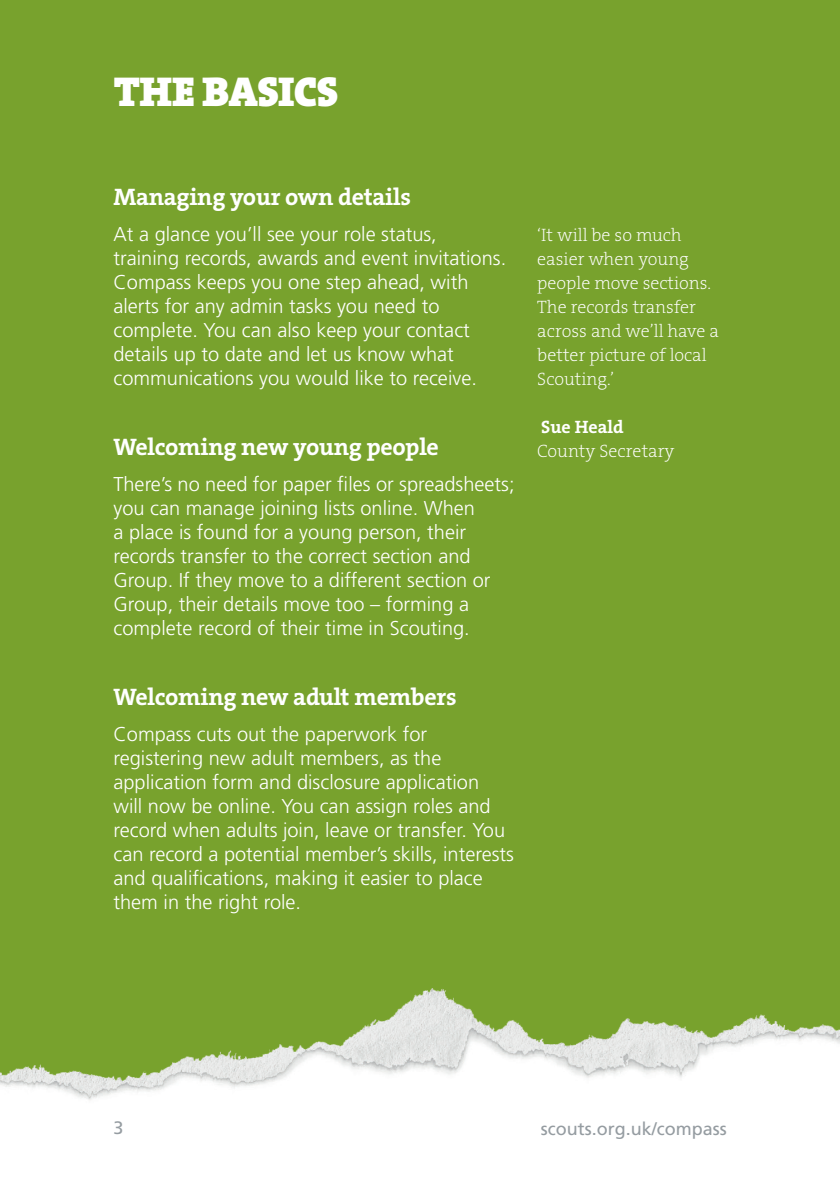
<style>
.page{position:relative;width:840px;height:1191px;background:#fff}
.page>*{position:absolute;margin:0;border:0;box-sizing:border-box;transform-origin:0 0}
.t1{font:42px "The Serif HP9 Blk";letter-spacing:-.015em;color:#fff}
.t2{font:24px "The Serif HP7 Bld";letter-spacing:-.01em;color:#fff}
.t3{font:300 20px/24px "Frutiger";color:#fff}
.t4{font:18px/24px "The Serif HP2 Ex Lig";color:#fff}
.t5{font:18px "Frutiger";color:#959ca1}
.t6{font:18px "The Serif HP7 Bld";color:#fff}
</style>
<div class="page">
<div style="left:0;top:0;width:839px;height:1131px;background:#78a22d"></div>
<img style="left:0;top:988px;width:839px;height:143px">
<h1 class="t1" style="left:114px;top:63px;width:225px">THE BASICS</h1>
<p class="t2" style="left:113px;top:181px;width:299px">Managing your own details</p>
<p class="t3" style="left:113px;top:222px;width:394px">At a glance you’ll see your role status, training records, awards and event invitations.<br>Compass keeps you one step ahead, with alerts for any admin tasks you need to complete. You can also keep your contact details up to date and let us know what communications you would like to receive.</p>
<p class="t2" style="left:113px;top:431px;width:327px">Welcoming new young people</p>
<p class="t3" style="left:113px;top:472px;width:402px">There’s no need for paper files or spreadsheets; you can manage joining lists online. When<br>a place is found for a young person, their records transfer to the correct section and Group. If they move to a different section or Group, their details move too – forming a complete record of their time in Scouting.</p>
<p class="t2" style="left:113px;top:681px;width:344px">Welcoming new adult members</p>
<p class="t3" style="left:113px;top:722px;width:402px">Compass cuts out the paperwork for registering new adult members, as the application form and disclosure application<br>will now be online. You can assign roles and record when adults join, leave or transfer. You can record a potential member’s skills, interests and qualifications, making it easier to place them in the right role.</p>
<p class="t4" style="left:537px;top:223px;width:183px">‘It will be so much easier when young people move sections.<br>The records transfer across and we’ll have a better picture of local<br>Scouting.’</p>
<p class="t6" style="left:541px;top:415px;width:84px">Sue Heald</p>
<p class="t4" style="left:537px;top:439px;width:139px">County Secretary</p>
<p class="t5" style="left:113px;top:1116px;width:12px">3</p>
<p class="t5" style="left:540px;top:1118px;width:188px">scouts.org.uk/compass</p>
</div>
